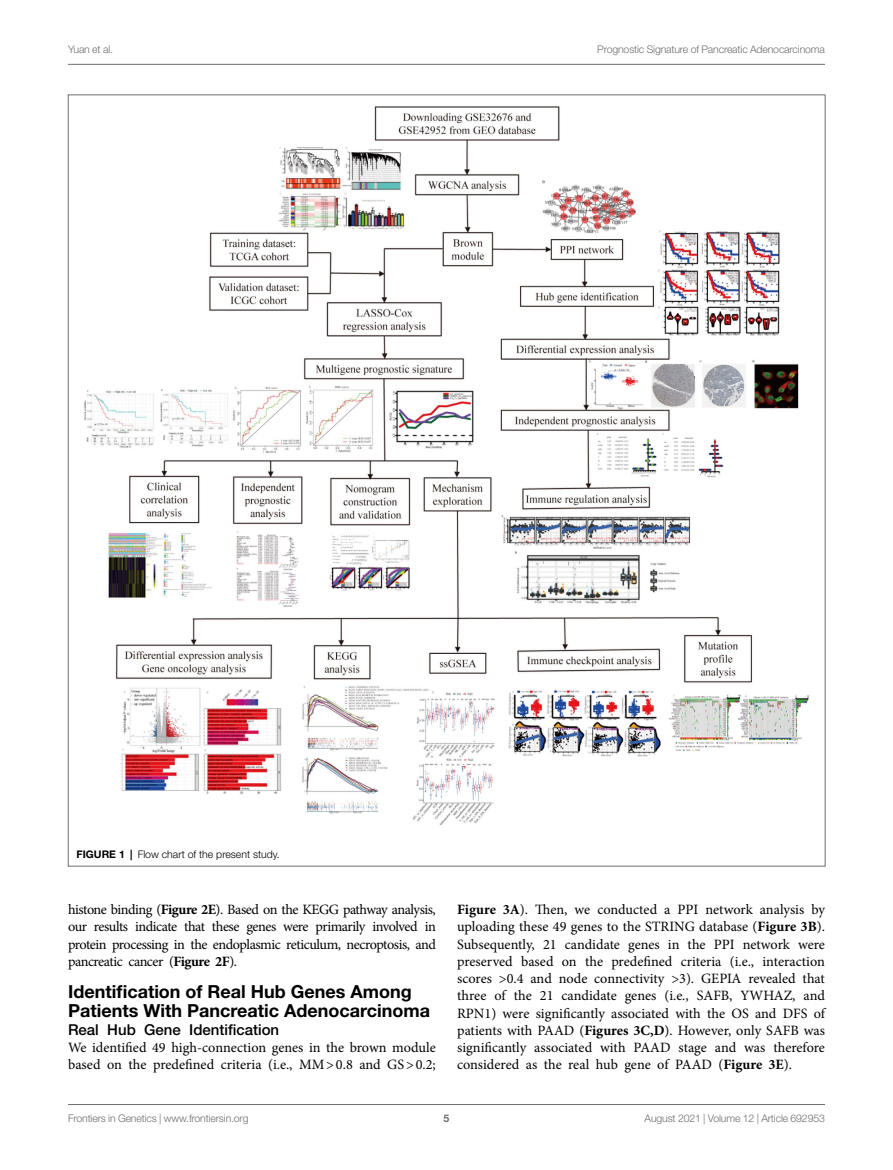
<style>
.page{position:relative;width:893px;height:1170px;background:#fff}
.page>*{position:absolute;margin:0;border:0;box-sizing:border-box;transform-origin:0 0}
.HEAD_2{font:700 18px/18.8px "Helvetica Neue LT Std";color:#000}
.HEAD_3_after_HEAD_2{font:500 15px "Helvetica Neue LT Std";color:#000}
.TEXT_FLUSH{font:14.25px/17.2px "Minion Pro";letter-spacing:-.005em;color:#000;text-align:justify}
.t1{font:300 10.5px "Helvetica Neue LT Std";letter-spacing:-.015em;color:#6d6e71}
.FIG_LEG{font:300 10.5px "Helvetica Neue LT Std";color:#000}
.t2{font:700 10.5px "Helvetica Neue LT Std";color:#6d6e71}
.s1{font-weight:700}
</style>
<div class="page">
<hr style="left:68px;top:64px;width:757px;height:1px;background:#6d6e71">
<hr style="left:68px;top:1104px;width:757px;height:1px;background:#6d6e71">
<img style="left:84px;top:106px;width:726px;height:720px">
<p class="t1" style="left:68px;top:42px;width:47px">Yuan et al.</p>
<p class="t1" style="left:597px;top:42px;width:229px">Prognostic Signature of Pancreatic Adenocarcinoma</p>
<p class="FIG_LEG" style="left:77px;top:847px;width:205px"><span class="s1">FIGURE 1 |</span> Flow chart of the present study.</p>
<p class="TEXT_FLUSH" style="left:68px;top:900px;width:369px">histone binding (<span class="s1">Figure 2E</span>). Based on the KEGG pathway analysis, our results indicate that these genes were primarily involved in protein processing in the endoplasmic reticulum, necroptosis, and pancreatic cancer (<span class="s1">Figure 2F</span>).</p>
<p class="HEAD_2" style="left:68px;top:981px;width:363px">Identification of Real Hub Genes Among<br>Patients With Pancreatic Adenocarcinoma</p>
<p class="HEAD_3_after_HEAD_2" style="left:68px;top:1020px;width:213px">Real Hub Gene Identification</p>
<p class="TEXT_FLUSH" style="left:68px;top:1038px;width:369px">We identified 49 high-connection genes in the brown module based on the predefined criteria (i.e., MM&gt;0.8 and GS&gt;0.2;</p>
<p class="TEXT_FLUSH" style="left:457px;top:900px;width:369px"><span class="s1">Figure 3A</span>). Then, we conducted a PPI network analysis by uploading these 49 genes to the STRING database (<span class="s1">Figure 3B</span>).<br>Subsequently, 21 candidate genes in the PPI network were preserved based on the predefined criteria (i.e., interaction scores &gt;0.4 and node connectivity &gt;3). GEPIA revealed that three of the 21 candidate genes (i.e., SAFB, YWHAZ, and RPN1) were significantly associated with the OS and DFS of patients with PAAD (<span class="s1">Figures 3C,D</span>). However, only SAFB was significantly associated with PAAD stage and was therefore considered as the real hub gene of PAAD (<span class="s1">Figure 3E</span>).</p>
<p class="t1" style="left:68px;top:1111px;width:182px">Frontiers in Genetics | www.frontiersin.org</p>
<p class="t2" style="left:444px;top:1111px;width:7px">5</p>
<p class="t1" style="left:645px;top:1111px;width:182px">August 2021 | Volume 12 | Article 692953</p>
</div>
